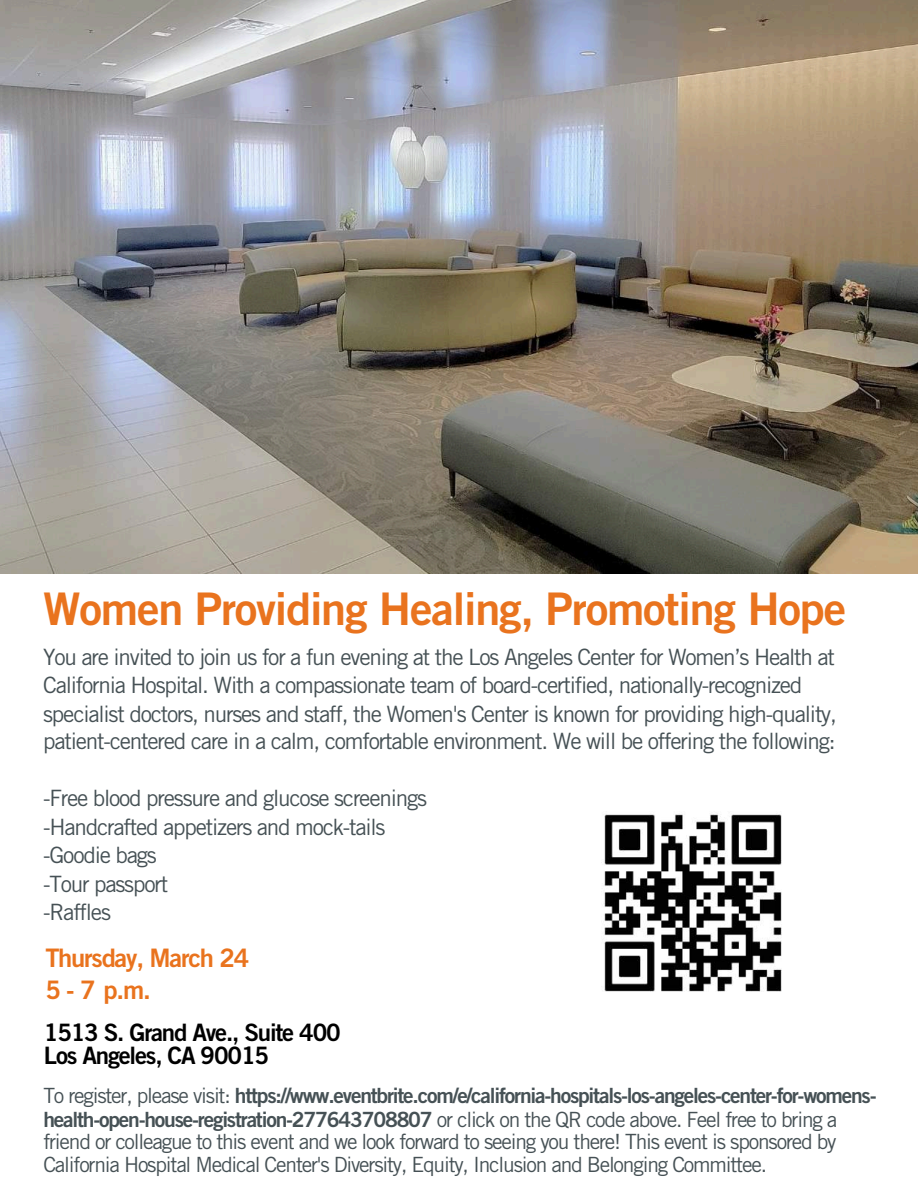
<style>
.page{position:relative;width:918px;height:1188px;background:#fff}
.page>*{position:absolute;margin:0;border:0;box-sizing:border-box;transform-origin:0 0}
.t1{font:45px "Trade Gothic LT Std Bd 2";letter-spacing:-.025em;color:#e9731e}
.t2{font:25.5px/31.7px "Trade Gothic LT Std Bd 2";letter-spacing:-.045em;color:#e9731e}
.t3{font:24px/22.8px "Trade Gothic LT Std Bd 2";letter-spacing:-.05em;color:#000}
.t4{font:22.5px/28.5px "Trade Gothic LT Std";letter-spacing:-.055em;color:#465155}
.t5{font:21px/23.9px "Trade Gothic LT Std Bd 2";letter-spacing:-.055em;color:#465155}
.t6{font:21px/23.1px "Trade Gothic LT Std";letter-spacing:-.055em;color:#465155}
.s1{font-family:"Trade Gothic LT Std"}
</style>
<div class="page">
<img style="left:0;top:0;width:918px;height:574px">
<img style="left:601px;top:813px;width:181px;height:179px">
<h1 class="t1" style="left:43px;top:581px;width:805px">Women Providing Healing, Promoting Hope</h1>
<p class="t4" style="left:43px;top:643px;width:795px;line-height:28px">You are invited to join us for a fun evening at the Los Angeles Center for Women’s Health at California Hospital. With a compassionate team of board-certified, nationally-recognized specialist doctors, nurses and staff, the Women's Center is known for providing high-quality, patient-centered care in a calm, comfortable environment. We will be offering the following:</p>
<p class="t4" style="left:43px;top:784px;width:385px">-Free blood pressure and glucose screenings -Handcrafted appetizers and mock-tails -Goodie bags<br>-Tour passport<br>-Raffles</p>
<p class="t2" style="left:45px;top:941px;width:206px">Thursday, March 24<br>5 - 7 p.m.</p>
<p class="t3" style="left:44px;top:1020px;width:298px">1513 S. Grand Ave., Suite 400<br>Los Angeles, CA 90015</p>
<p class="t5" style="left:43px;top:1083px;width:835px"><span class="s1">To register, please visit:</span> https://www.eventbrite.com/e/california-hospitals-los-angeles-center-for-womens&shy;health-open-house-registration-277643708807 <span class="s1">or click on the QR code above. Feel free to bring a</span></p>
<p class="t6" style="left:43px;top:1130px;width:795px">friend or colleague to this event and we look forward to seeing you there! This event is sponsored by<br>California Hospital Medical Center's Diversity, Equity, Inclusion and Belonging Committee.</p>
</div>
